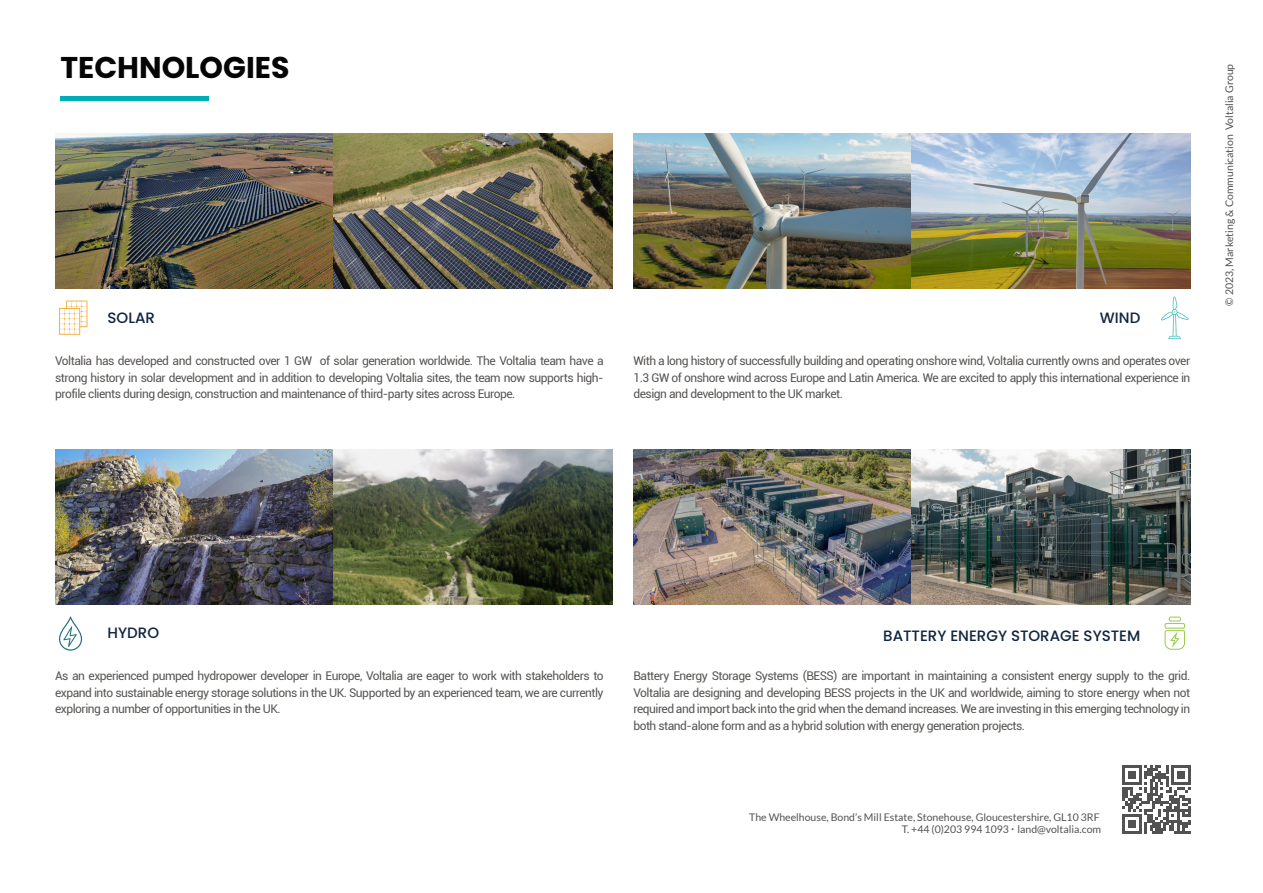
<style>
.page{position:relative;width:1263px;height:893px;background:#fff}
.page>*{position:absolute;margin:0;border:0;box-sizing:border-box;transform-origin:0 0}
.text{font:700 30px "Poppins";color:#050505}
.text-2{font:500 15px "Poppins";color:#10253f}
.text-3{font:12px/16.5px "Roboto";letter-spacing:-.04em;color:#585553;text-align:justify}
.t1{font:10.5px "Lato";color:#515252}
</style>
<div class="page">
<img style="left:55px;top:450px;width:557px;height:154px">
<img style="left:55px;top:134px;width:279px;height:154px">
<img style="left:334px;top:134px;width:278px;height:154px">
<img style="left:633px;top:450px;width:557px;height:154px">
<img style="left:633px;top:134px;width:557px;height:154px">
<svg style="left:59px;top:301px;width:28px;height:34px"></svg>
<svg style="left:1161px;top:297px;width:27px;height:42px"></svg>
<svg style="left:59px;top:617px;width:23px;height:34px"></svg>
<svg style="left:1164px;top:617px;width:21px;height:33px"></svg>
<hr style="left:60px;top:96px;width:149px;height:4px;background:#00afb5">
<svg style="left:1122px;top:765px;width:68px;height:68px"></svg>
<hr style="left:1262px;top:0;width:1px;height:668px;background:#bcbdc0">
<p class="text" style="left:60px;top:50px;width:231px">TECHNOLOGIES</p>
<p class="t1" style="left:1223px;top:306px;width:243px;rotate:-90deg">© 2023, Marketing &amp; Communication Voltalia Group</p>
<p class="text-2" style="left:108px;top:309px;width:49px">SOLAR</p>
<p class="text-2" style="left:1100px;top:309px;width:42px">WIND</p>
<p class="text-3" style="left:55px;top:352px;width:550px">Voltalia has developed and constructed over 1 GW of solar generation worldwide. The Voltalia team have a strong history in solar development and in addition to developing Voltalia sites, the team now supports high&shy;profile clients during design, construction and maintenance of third-party sites across Europe.</p>
<p class="text-3" style="left:633px;top:352px;width:558px">With a long history of successfully building and operating onshore wind, Voltalia currently owns and operates over 1.3 GW of onshore wind across Europe and Latin America. We are excited to apply this international experience in design and development to the UK market.</p>
<p class="text-2" style="left:108px;top:624px;width:53px">HYDRO</p>
<p class="text-3" style="left:55px;top:667px;width:550px">As an experienced pumped hydropower developer in Europe, Voltalia are eager to work with stakeholders to expand into sustainable energy storage solutions in the UK. Supported by an experienced team, we are currently exploring a number of opportunities in the UK.</p>
<p class="text-2" style="left:883px;top:627px;width:259px">BATTERY ENERGY STORAGE SYSTEM</p>
<p class="text-3" style="left:633px;top:667px;width:558px">Battery Energy Storage Systems (BESS) are important in maintaining a consistent energy supply to the grid.<br>Voltalia are designing and developing BESS projects in the UK and worldwide, aiming to store energy when not required and import back into the grid when the demand increases. We are investing in this emerging technology in both stand-alone form and as a hybrid solution with energy generation projects.</p>
<p class="t1" style="left:749px;top:811px;width:352px">The Wheelhouse, Bond’s Mill Estate, Stonehouse, Gloucestershire, GL10 3RF</p>
<p class="t1" style="left:902px;top:824px;width:201px">T. +44 (0)203 994 1093 <sup>.</sup> land@voltalia.com</p>
</div>
